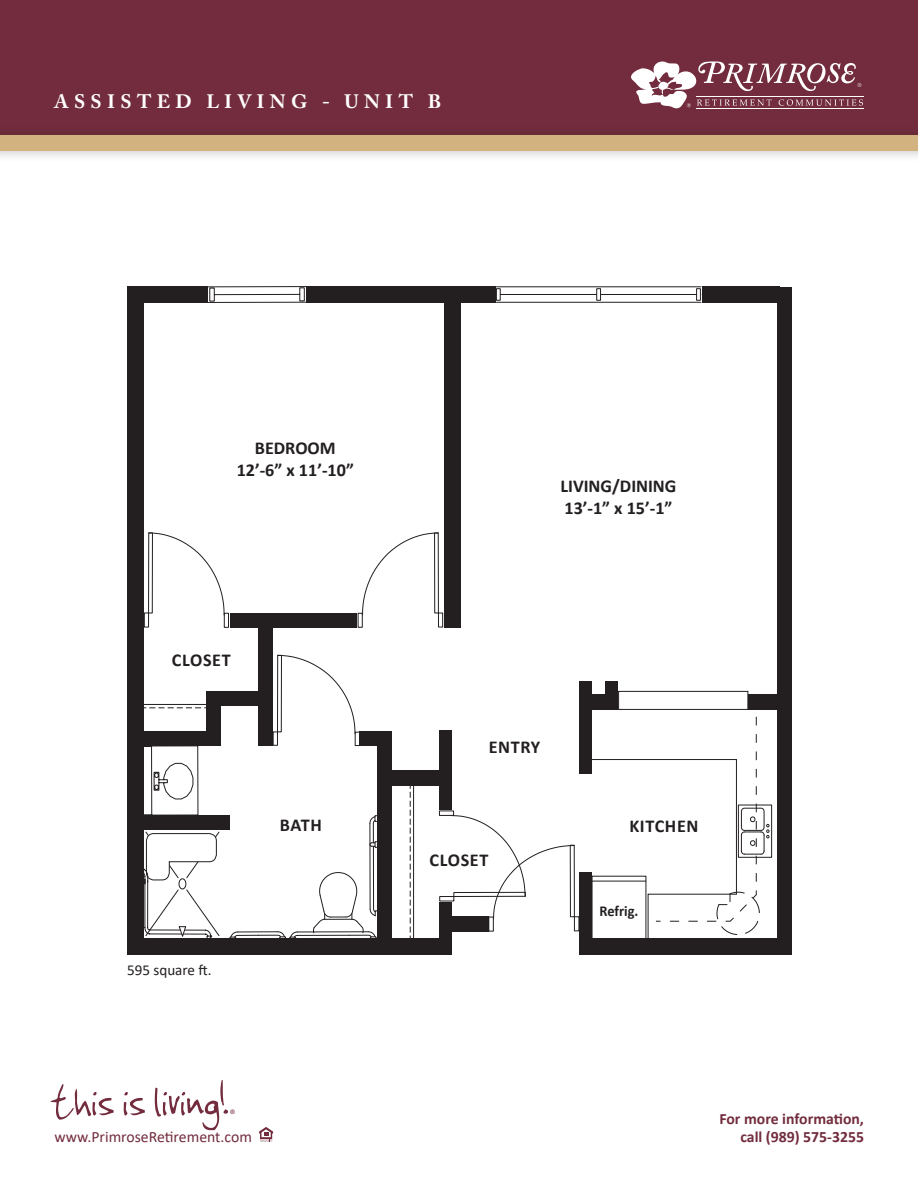
<style>
.page{position:relative;width:918px;height:1188px;background:#fff}
.page>*{position:absolute;margin:0;border:0;box-sizing:border-box;transform-origin:0 0}
.t1{font:55.95px "Jenkinsv 20";color:#722c3d}
.t2{font:700 19.5px "Adobe Caslon";letter-spacing:.275em;color:#fff}
.t3{font:700 18.15px "Calibri";letter-spacing:.005em;color:#231f20}
.t4{font:700 18.15px "Calibri";letter-spacing:.035em;color:#231f20}
.t5{font:700 15.75px "Calibri";color:#722c3d}
.t6{font:15.75px "Calibri";color:#722c3d}
.t7{font:15.15px "Calibri";color:#231f20}
.t8{font:700 15.15px "Calibri";color:#231f20;scale:.95 1}
.t9{font:300 12.3px "Calibri";color:#722c3d}
</style>
<div class="page">
<div style="left:0;top:0;width:918px;height:149px;background:#722c3d"></div>
<div style="left:0;top:124px;width:918px;height:39px;background:#231f20;opacity:.3"></div>
<div style="left:0;top:136px;width:918px;height:15px;background:#d2b37f"></div>
<svg style="left:259px;top:1127px;width:14px;height:15px"></svg>
<hr style="left:696px;top:108px;width:168px;height:1px;background:#fff">
<hr style="left:696px;top:96px;width:168px;height:1px;background:#fff">
<svg style="left:631px;top:61px;width:232px;height:48px"></svg>
<div style="left:127px;top:286px;width:81px;height:17px;background:#231f20"></div>
<div style="left:306px;top:286px;width:146px;height:17px;background:#231f20"></div>
<div style="left:778px;top:287px;width:14px;height:662px;background:#231f20"></div>
<svg style="left:208px;top:286px;width:98px;height:17px"></svg>
<svg style="left:369px;top:815px;width:8px;height:33px"></svg>
<hr style="left:370px;top:823px;width:1px;height:86px;background:#231f20">
<hr style="left:373px;top:846px;width:1px;height:63px;background:#231f20">
<svg style="left:143px;top:746px;width:56px;height:69px"></svg>
<div style="left:702px;top:287px;width:77px;height:16px;background:#231f20"></div>
<div style="left:439px;top:286px;width:56px;height:17px;background:#231f20"></div>
<div style="left:444px;top:295px;width:16px;height:333px;background:#231f20"></div>
<div style="left:127px;top:286px;width:16px;height:656px;background:#231f20"></div>
<div style="left:230px;top:613px;width:127px;height:15px;background:#231f20"></div>
<div style="left:380px;top:770px;width:66px;height:16px;background:#231f20"></div>
<div style="left:439px;top:731px;width:13px;height:79px;background:#231f20"></div>
<div style="left:127px;top:938px;width:325px;height:16px;background:#231f20"></div>
<div style="left:579px;top:872px;width:13px;height:78px;background:#231f20"></div>
<div style="left:738px;top:805px;width:34px;height:53px;border:1px solid #231f20"></div>
<div style="left:132px;top:731px;width:89px;height:15px;background:#231f20"></div>
<div style="left:209px;top:691px;width:64px;height:15px;background:#231f20"></div>
<div style="left:258px;top:618px;width:15px;height:128px;background:#231f20"></div>
<div style="left:206px;top:691px;width:15px;height:48px;background:#231f20"></div>
<svg style="left:148px;top:532px;width:77px;height:84px"></svg>
<div style="left:224px;top:613px;width:5px;height:15px;border:1px solid #231f20"></div>
<div style="left:144px;top:613px;width:5px;height:14px;border:1px solid #231f20"></div>
<svg style="left:362px;top:532px;width:77px;height:82px"></svg>
<div style="left:358px;top:613px;width:5px;height:15px;border:1px solid #231f20"></div>
<div style="left:438px;top:613px;width:5px;height:14px;border:1px solid #231f20"></div>
<hr style="left:140px;top:704px;width:79px;height:1px;background:#231f20">
<svg style="left:143px;top:707px;width:63px;height:1px"></svg>
<div style="left:138px;top:815px;width:92px;height:15px;background:#231f20"></div>
<svg style="left:143px;top:831px;width:77px;height:107px"></svg>
<div style="left:377px;top:731px;width:15px;height:209px;background:#231f20"></div>
<div style="left:360px;top:731px;width:32px;height:15px;background:#231f20"></div>
<svg style="left:229px;top:931px;width:69px;height:7px"></svg>
<svg style="left:313px;top:872px;width:64px;height:66px"></svg>
<hr style="left:297px;top:931px;width:71px;height:1px;background:#231f20">
<hr style="left:297px;top:935px;width:52px;height:1px;background:#231f20">
<svg style="left:277px;top:655px;width:79px;height:79px"></svg>
<div style="left:355px;top:732px;width:5px;height:14px;border:1px solid #231f20"></div>
<div style="left:273px;top:732px;width:5px;height:14px;border:1px solid #231f20"></div>
<div style="left:439px;top:902px;width:13px;height:50px;background:#231f20"></div>
<div style="left:450px;top:916px;width:39px;height:16px;background:#231f20"></div>
<div style="left:579px;top:938px;width:213px;height:16px;background:#231f20"></div>
<div style="left:488px;top:917px;width:6px;height:15px;border:1px solid #231f20"></div>
<div style="left:574px;top:916px;width:5px;height:15px;border:1px solid #231f20"></div>
<hr style="left:413px;top:783px;width:1px;height:159px;background:#231f20">
<svg style="left:410px;top:786px;width:1px;height:152px"></svg>
<svg style="left:451px;top:815px;width:124px;height:104px"></svg>
<div style="left:439px;top:811px;width:15px;height:5px;border:1px solid #231f20"></div>
<div style="left:439px;top:896px;width:15px;height:5px;border:1px solid #231f20"></div>
<svg style="left:592px;top:716px;width:178px;height:222px"></svg>
<div style="left:579px;top:681px;width:13px;height:93px;background:#231f20"></div>
<div style="left:618px;top:691px;width:130px;height:19px;border:1px solid #231f20"></div>
<div style="left:579px;top:694px;width:39px;height:16px;background:#231f20"></div>
<div style="left:748px;top:694px;width:37px;height:16px;background:#231f20"></div>
<div style="left:606px;top:681px;width:12px;height:25px;background:#231f20"></div>
<hr style="left:496px;top:302px;width:205px;height:1px;background:#231f20">
<hr style="left:496px;top:286px;width:205px;height:1px;background:#231f20">
<hr style="left:496px;top:294px;width:205px;height:1px;background:#231f20">
<hr style="left:597px;top:289px;width:4px;height:11px;background:#fff">
<div style="left:596px;top:288px;width:5px;height:13px;border:1px solid #231f20"></div>
<hr style="left:496px;top:289px;width:4px;height:11px;background:#fff">
<div style="left:496px;top:288px;width:5px;height:13px;border:1px solid #231f20"></div>
<div style="left:696px;top:288px;width:5px;height:13px;border:1px solid #231f20"></div>
<p class="t2" style="left:55px;top:90px;width:388px">ASSISTED LIVING - UNIT B</p>
<p class="t3" style="left:255px;top:436px;width:82px">BEDROOM</p>
<p class="t3" style="left:237px;top:457px;width:119px">12’-6” x 11’-10”</p>
<p class="t3" style="left:172px;top:648px;width:60px">CLOSET</p>
<p class="t3" style="left:560px;top:474px;width:118px">LIVING/DINING</p>
<p class="t3" style="left:564px;top:495px;width:110px">13’-1” x 15’-1”</p>
<p class="t3" style="left:489px;top:734px;width:53px">ENTRY</p>
<p class="t3" style="left:280px;top:812px;width:44px">BATH</p>
<p class="t4" style="left:629px;top:814px;width:71px">KITCHEN</p>
<p class="t3" style="left:430px;top:847px;width:60px">CLOSET</p>
<p class="t7" style="left:127px;top:959px;width:86px">595 square ft.</p>
<p class="t8" style="left:600px;top:900px;width:42px">Refrig.</p>
<h1 class="t1" style="left:49px;top:1071px;width:179px">this is living!</h1>
<p class="t9" style="left:230px;top:1106px;width:8px">®</p>
<p class="t5" style="left:719px;top:1108px;width:146px">For more information,</p>
<p class="t6" style="left:55px;top:1126px;width:199px">www.PrimroseRetirement.com</p>
<p class="t5" style="left:740px;top:1126px;width:125px">call (989) 575-3255</p>
</div>
